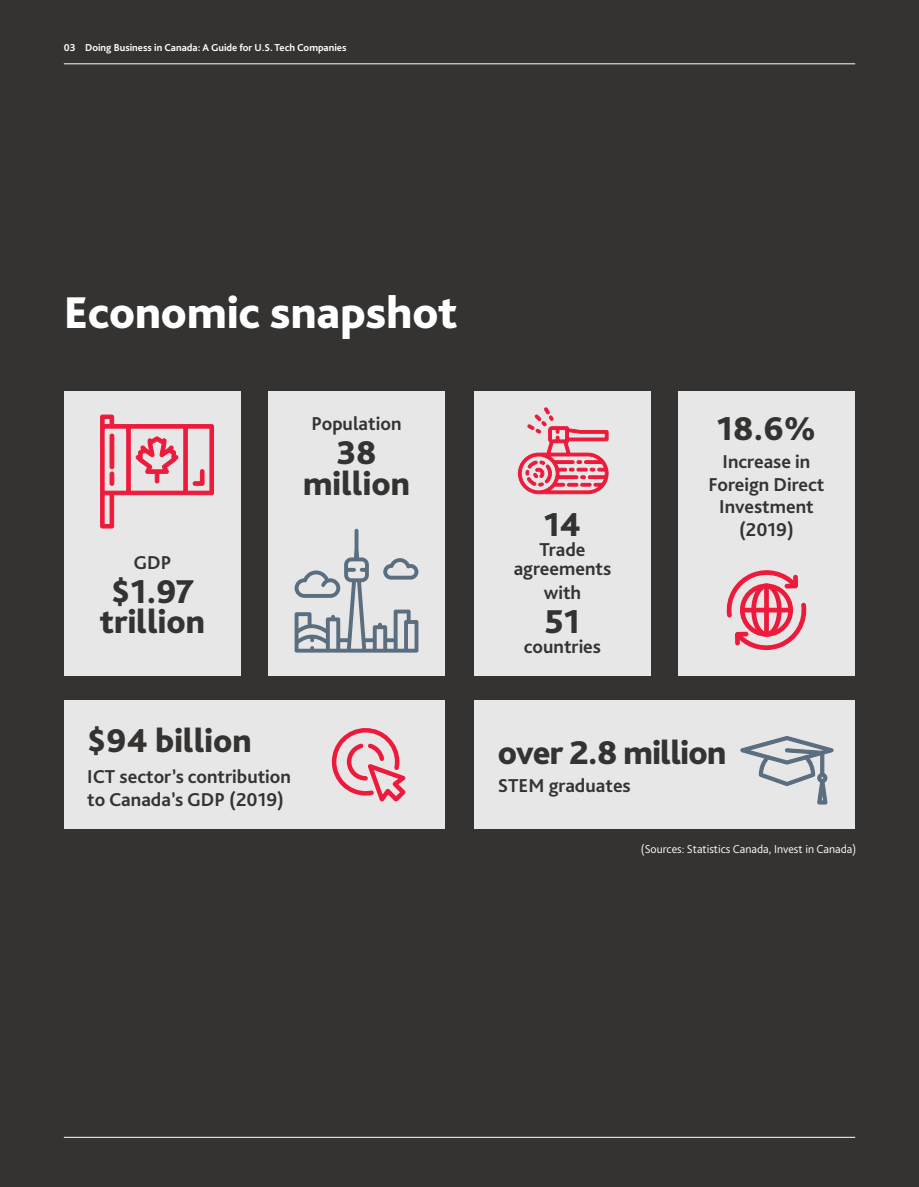
<style>
.page{position:relative;width:919px;height:1187px;background:#fff}
.page>*{position:absolute;margin:0;border:0;box-sizing:border-box;transform-origin:0 0}
.t1{font:800 46.5px "Bliss Pro";color:#fff}
.t2{font:800 34.5px/30px "Bliss Pro";color:#343331;text-align:center}
.t3{font:800 34.5px "Bliss Pro";letter-spacing:-.02em;color:#343331}
.t4{font:700 19.5px/22.5px "Bliss Pro";color:#343331;text-align:center}
.t5{font:300 12px "Bliss Pro";color:#fff}
.t6{font:700 10.5px "Bliss Pro";color:#fff}
</style>
<div class="page">
<div style="left:0;top:0;width:918px;height:1186px;background:#343331"></div>
<hr style="left:64px;top:1136px;width:791px;height:1px;background:#fff">
<hr style="left:64px;top:63px;width:791px;height:1px;background:#fff">
<div style="left:64px;top:700px;width:380px;height:128px;background:#e7e7e7"></div>
<div style="left:474px;top:700px;width:381px;height:128px;background:#e7e7e7"></div>
<div style="left:678px;top:391px;width:176px;height:284px;background:#e7e7e7"></div>
<div style="left:268px;top:391px;width:176px;height:284px;background:#e7e7e7"></div>
<div style="left:474px;top:391px;width:176px;height:284px;background:#e7e7e7"></div>
<div style="left:64px;top:391px;width:176px;height:284px;background:#e7e7e7"></div>
<svg style="left:100px;top:414px;width:114px;height:114px"></svg>
<div style="left:110px;top:433px;width:4px;height:36px;border:1px solid #ed1a3b;border-radius:2px"></div>
<div style="left:110px;top:471px;width:4px;height:14px;border:1px solid #ed1a3b;border-radius:2px"></div>
<svg style="left:294px;top:528px;width:124px;height:124px"></svg>
<svg style="left:517px;top:407px;width:91px;height:87px"></svg>
<svg style="left:725px;top:570px;width:109px;height:235px"></svg>
<svg style="left:331px;top:728px;width:75px;height:74px"></svg>
<p class="t6" style="left:64px;top:40px;width:284px">03 Doing Business in Canada: A Guide for U.S. Tech Companies</p>
<h1 class="t1" style="left:64px;top:284px;width:395px">Economic snapshot</h1>
<p class="t4" style="left:133px;top:551px;width:40px">GDP</p>
<h2 class="t2" style="left:100px;top:576px;width:107px">$1.97 trillion</h2>
<p class="t4" style="left:311px;top:412px;width:91px">Population</p>
<h2 class="t2" style="left:303px;top:436px;width:108px;line-height:31.5px">38 million</h2>
<h2 class="t2" style="left:87px;top:725px;width:166px">$94 billion</h2>
<p class="t4" style="left:87px;top:765px;width:205px;text-align:left">ICT sector’s contribution to Canada’s GDP (2019)</p>
<h2 class="t2" style="left:543px;top:510px;width:39px">14</h2>
<p class="t4" style="left:513px;top:539px;width:99px;line-height:19.5px">Trade agreements</p>
<p class="t4" style="left:543px;top:581px;width:39px">with</p>
<h2 class="t2" style="left:545px;top:606px;width:37px">51</h2>
<p class="t4" style="left:523px;top:634px;width:79px">countries</p>
<h2 class="t2" style="left:717px;top:413px;width:100px">18.6%</h2>
<p class="t4" style="left:708px;top:450px;width:117px">Increase in<br>Foreign Direct<br>Investment (2019)</p>
<h2 class="t3" style="left:497px;top:731px;width:230px">over 2.8 million</h2>
<p class="t4" style="left:497px;top:774px;width:134px">STEM graduates</p>
<p class="t5" style="left:641px;top:841px;width:216px">(Sources: Statistics Canada, Invest in Canada)</p>
</div>
